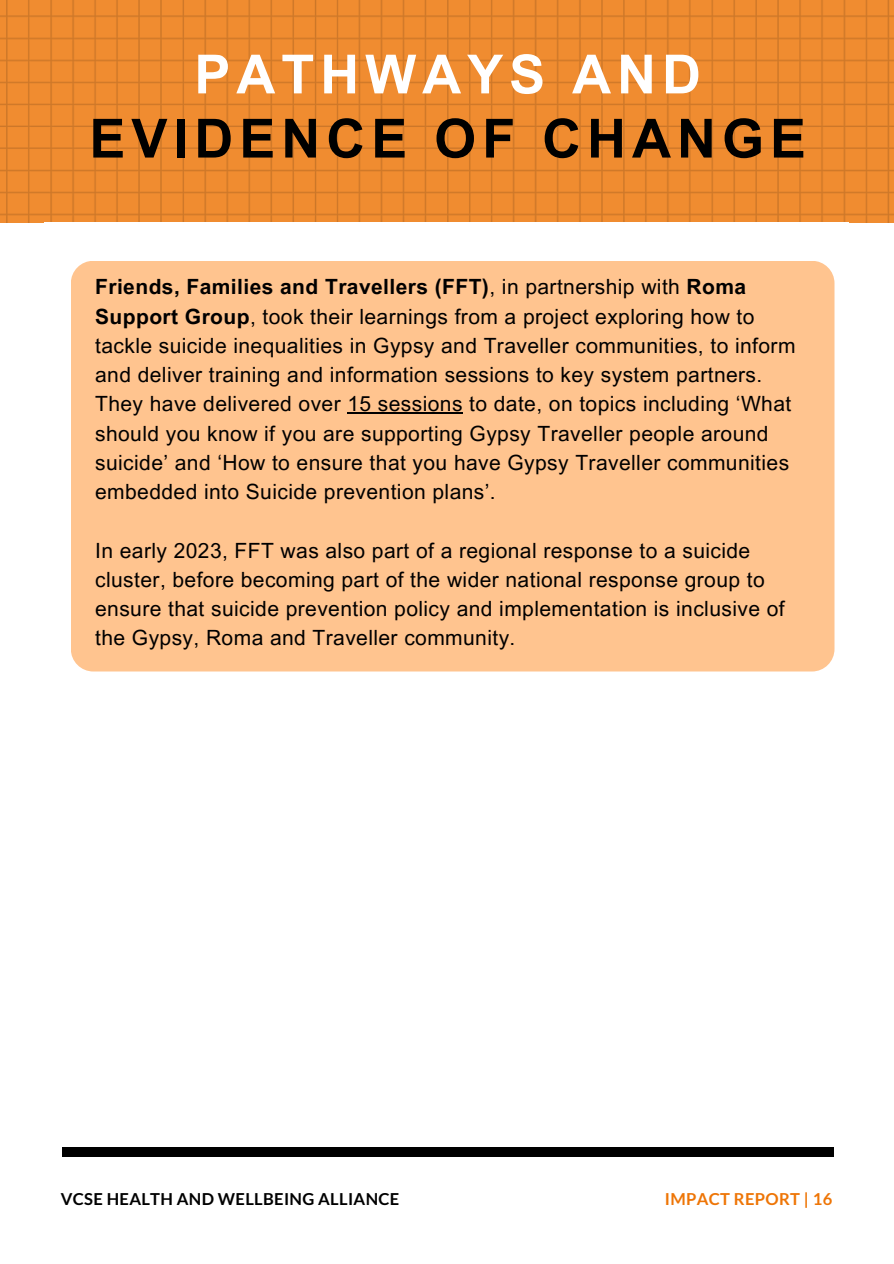
<style>
.page{position:relative;width:894px;height:1264px;background:#fff}
.page>*{position:absolute;margin:0;border:0;box-sizing:border-box;transform-origin:0 0}
.t1{font:700 54px/64.2px "Arial MT Pro";letter-spacing:.11em;color:#000;text-align:center}
.t2{font:21px/29.2px "Arial MT Pro";letter-spacing:.02em;color:#000}
.t3{font:700 16.5px "Lato";letter-spacing:.02em;color:#000}
.t4{font:700 16.5px "Lato";letter-spacing:.02em;color:#ee7506}
.s1{color:#fff}
.s2{font-weight:700}
</style>
<div class="page">
<div style="left:62px;top:1147px;width:771px;height:9px;background:#000"></div>
<img style="left:0;top:0;width:893px;height:222px">
<div style="left:71px;top:261px;width:763px;height:410px;background:#ffc48f;border-radius:22px"></div>
<hr style="left:347px;top:412px;width:116px;height:1px;background:#000">
<h1 class="t1" style="left:89px;top:49px;width:718px"><span class="s1">PATHWAYS AND<br></span>EVIDENCE OF CHANGE</h1>
<h2 class="t2" style="left:95px;top:275px;width:701px"><span class="s2">Friends, Families and Travellers (FFT)</span>, in partnership with <span class="s2">Roma Support Group</span>, took their learnings from a project exploring how to tackle suicide inequalities in Gypsy and Traveller communities, to inform and deliver training and information sessions to key system partners.<br>They have delivered over 15 sessions to date, on topics including ‘What should you know if you are supporting Gypsy Traveller people around suicide’ and ‘How to ensure that you have Gypsy Traveller communities embedded into Suicide prevention plans’.</h2>
<p class="t2" style="left:95px;top:538px;width:690px">In early 2023, FFT was also part of a regional response to a suicide cluster, before becoming part of the wider national response group to ensure that suicide prevention policy and implementation is inclusive of the Gypsy, Roma and Traveller community.</p>
<h2 class="t3" style="left:61px;top:1188px;width:340px">VCSE HEALTH AND WELLBEING ALLIANCE</h2>
<p class="t4" style="left:664px;top:1188px;width:169px">IMPACT REPORT | 16</p>
</div>
